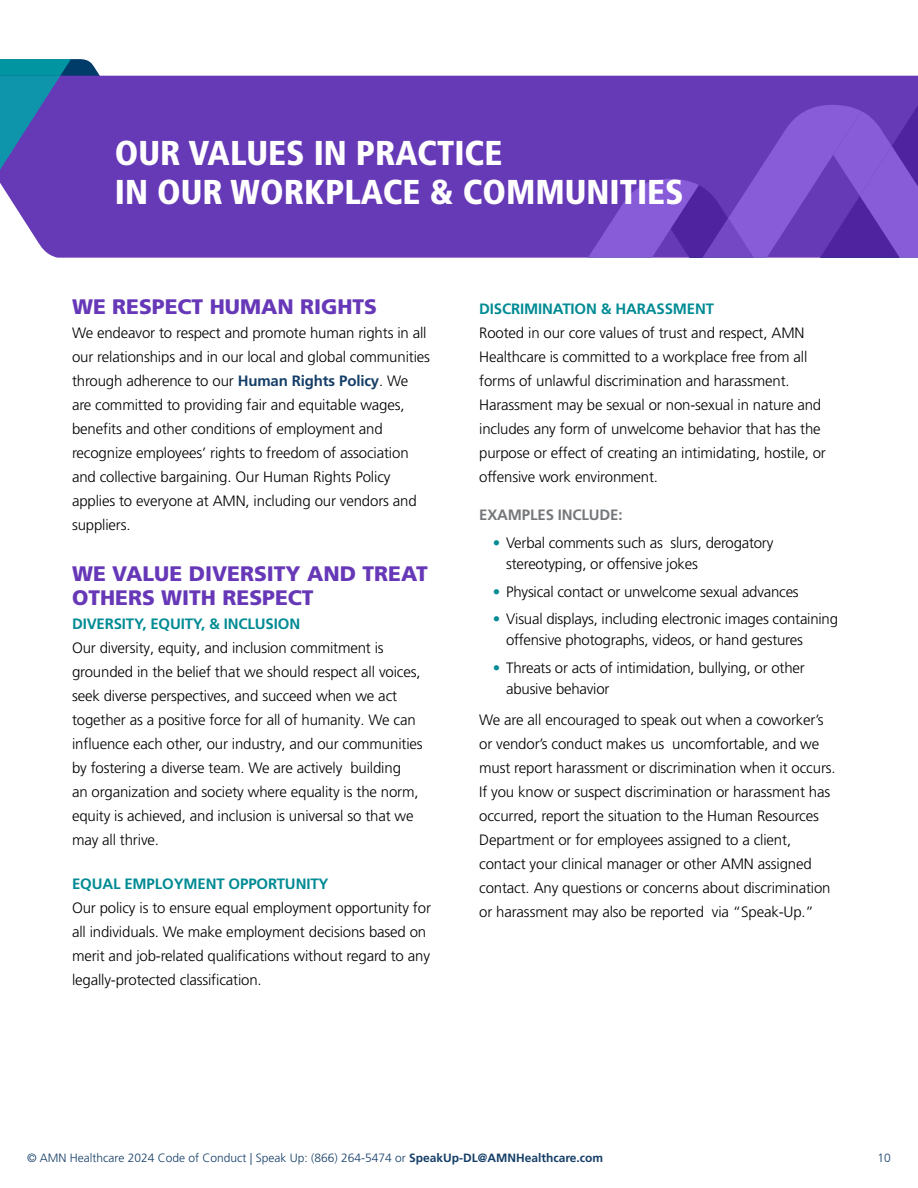
<style>
.page{position:relative;width:918px;height:1188px;background:#fff}
.page>*{position:absolute;margin:0;border:0;box-sizing:border-box;transform-origin:0 0}
.t1{font:900 condensed 34.5px/39px "Frutiger LT Pro";color:#fff}
.t2{font:900 21px/24px "Frutiger LT Pro";color:#6638b8}
.t3{font:300 15px/24px "Frutiger LT Pro";letter-spacing:-.01em;color:#000}
.t4{font:700 15px "Frutiger LT Pro";letter-spacing:-.01em;color:#018b94}
.t5{font:700 15px "Frutiger LT Pro";letter-spacing:-.01em;color:#75787b}
.t6{font:300 12px "Frutiger LT Pro";color:#153e68}
.s1{font-weight:700;color:#153e68}
.s2{font-weight:700;color:#018b94}
.s3{font-weight:700}
</style>
<div class="page">
<div style="left:0;top:76px;width:918px;height:182px;background:#6639b7"></div>
<svg style="left:587px;top:101px;width:331px;height:157px;background:#7043c1"></svg>
<svg style="left:0;top:59px;width:134px;height:117px;background:#5258b3"></svg>
<h1 class="t1" style="left:115px;top:133px;width:570px">OUR VALUES IN PRACTICE<br>IN OUR WORKPLACE &amp; COMMUNITIES</h1>
<h2 class="t2" style="left:72px;top:294px;width:307px">WE RESPECT HUMAN RIGHTS</h2>
<p class="t3" style="left:72px;top:321px;width:360px">We endeavor to respect and promote human rights in all our relationships and in our local and global communities through adherence to our <span class="s1">Human Rights Policy</span>. We are committed to providing fair and equitable wages, benefits and other conditions of employment and recognize employees’ rights to freedom of association and collective bargaining. Our Human Rights Policy applies to everyone at AMN, including our vendors and suppliers.</p>
<h2 class="t2" style="left:72px;top:561px;width:357px">WE VALUE DIVERSITY AND TREAT<br>OTHERS WITH RESPECT</h2>
<p class="t4" style="left:72px;top:615px;width:230px">DIVERSITY, EQUITY, &amp; INCLUSION</p>
<p class="t3" style="left:72px;top:636px;width:352px">Our diversity, equity, and inclusion commitment is grounded in the belief that we should respect all voices, seek diverse perspectives, and succeed when we act together as a positive force for all of humanity. We can influence each other, our industry, and our communities by fostering a diverse team. We are actively building<br>an organization and society where equality is the norm, equity is achieved, and inclusion is universal so that we may all thrive.</p>
<p class="t4" style="left:72px;top:875px;width:258px">EQUAL EMPLOYMENT OPPORTUNITY</p>
<p class="t3" style="left:72px;top:896px;width:361px">Our policy is to ensure equal employment opportunity for all individuals. We make employment decisions based on merit and job-related qualifications without regard to any legally-protected classification.</p>
<p class="t4" style="left:479px;top:300px;width:236px">DISCRIMINATION &amp; HARASSMENT</p>
<p class="t3" style="left:479px;top:321px;width:348px">Rooted in our core values of trust and respect, AMN Healthcare is committed to a workplace free from all forms of unlawful discrimination and harassment.<br>Harassment may be sexual or non-sexual in nature and includes any form of unwelcome behavior that has the purpose or effect of creating an intimidating, hostile, or offensive work environment.</p>
<p class="t5" style="left:479px;top:506px;width:145px">EXAMPLES INCLUDE:</p>
<p class="t3" style="left:506px;top:532px;width:269px;line-height:21px;text-indent:-13px"><span class="s2">•</span> Verbal comments such as slurs, derogatory stereotyping, or offensive jokes</p>
<p class="t3" style="left:493px;top:579px;width:308px"><span class="s2">•</span> Physical contact or unwelcome sexual advances</p>
<p class="t3" style="left:506px;top:609px;width:333px;line-height:21px;text-indent:-13px"><span class="s2">•</span> Visual displays, including electronic images containing offensive photographs, videos, or hand gestures</p>
<p class="t3" style="left:506px;top:657px;width:300px;line-height:21px;text-indent:-13px"><span class="s2">•</span> Threats or acts of intimidation, bullying, or other abusive behavior</p>
<p class="t3" style="left:479px;top:708px;width:358px">We are all encouraged to speak out when a coworker’s or vendor’s conduct makes us uncomfortable, and we must report harassment or discrimination when it occurs.<br>If you know or suspect discrimination or harassment has occurred, report the situation to the Human Resources Department or for employees assigned to a client, contact your clinical manager or other AMN assigned contact. Any questions or concerns about discrimination or harassment may also be reported via “Speak-Up.”</p>
<p class="t6" style="left:27px;top:1151px;width:578px">© AMN Healthcare 2024 Code of Conduct | Speak Up: (866) 264-5474 or <span class="s3">SpeakUp-DL@AMNHealthcare.com</span></p>
<p class="t6" style="left:878px;top:1151px;width:15px">10</p>
</div>
